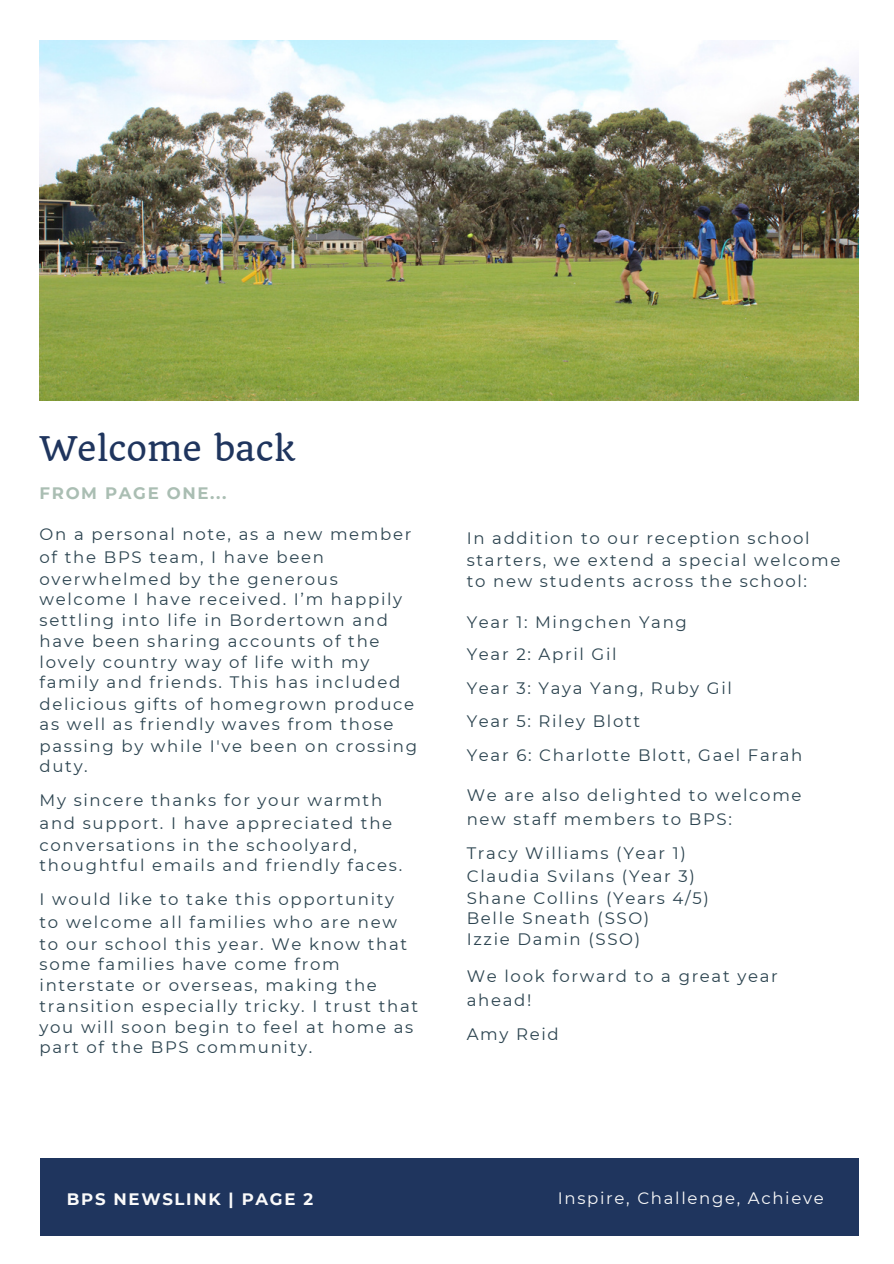
<style>
.page{position:relative;width:894px;height:1264px;background:#fff}
.page>*{position:absolute;margin:0;border:0;box-sizing:border-box;transform-origin:0 0}
.t1{font:33.15px "Quando";color:#1f355e}
.t2{font:16.5px/21.5px "Montserrat";letter-spacing:.1em;color:#2c4450}
.t3{font:16.5px "Montserrat";letter-spacing:.1em;color:#fafafa}
.t4{font:700 16.5px "Montserrat";letter-spacing:.1em;color:#fafafa}
.t5{font:700 16.5px "Montserrat";letter-spacing:.1em;color:#aabeb3}
</style>
<div class="page">
<img style="left:40px;top:40px;width:818px;height:361px">
<div style="left:40px;top:1158px;width:818px;height:78px;background:#1f355e"></div>
<p class="t1" style="left:40px;top:428px;width:257px">Welcome back</p>
<p class="t5" style="left:40px;top:483px;width:188px">FROM PAGE ONE...</p>
<p class="t2" style="left:40px;top:523px;width:373px">On a personal note, as a new member</p>
<p class="t2" style="left:40px;top:546px;width:286px">of the BPS team, I have been</p>
<p class="t2" style="left:40px;top:568px;width:300px">overwhelmed by the generous</p>
<p class="t2" style="left:40px;top:588px;width:364px">welcome I have received. I’m happily</p>
<p class="t2" style="left:40px;top:610px;width:350px">settling into life in Bordertown and</p>
<p class="t2" style="left:40px;top:630px;width:341px">have been sharing accounts of the</p>
<p class="t2" style="left:40px;top:651px;width:331px">lovely country way of life with my</p>
<p class="t2" style="left:40px;top:671px;width:362px">family and friends. This has included</p>
<p class="t2" style="left:40px;top:693px;width:376px">delicious gifts of homegrown produce</p>
<p class="t2" style="left:40px;top:713px;width:355px">as well as friendly waves from those</p>
<p class="t2" style="left:40px;top:734px;width:379px">passing by while I've been on crossing</p>
<p class="t2" style="left:40px;top:755px;width:50px">duty.</p>
<p class="t2" style="left:40px;top:789px;width:344px">My sincere thanks for your warmth</p>
<p class="t2" style="left:40px;top:812px;width:354px">and support. I have appreciated the</p>
<p class="t2" style="left:40px;top:834px;width:319px">conversations in the schoolyard,</p>
<p class="t2" style="left:40px;top:854px;width:364px">thoughtful emails and friendly faces.</p>
<p class="t2" style="left:40px;top:888px;width:356px">I would like to take this opportunity</p>
<p class="t2" style="left:40px;top:911px;width:359px">to welcome all families who are new</p>
<p class="t2" style="left:40px;top:933px;width:369px">to our school this year. We know that</p>
<p class="t2" style="left:40px;top:953px;width:301px">some families have come from</p>
<p class="t2" style="left:40px;top:974px;width:339px">interstate or overseas, making the</p>
<p class="t2" style="left:40px;top:995px;width:380px">transition especially tricky. I trust that</p>
<p class="t2" style="left:40px;top:1016px;width:375px">you will soon begin to feel at home as</p>
<p class="t2" style="left:40px;top:1036px;width:274px">part of the BPS community.</p>
<p class="t2" style="left:466px;top:527px;width:375px">In addition to our reception school starters, we extend a special welcome to new students across the school:</p>
<p class="t2" style="left:466px;top:611px;width:221px">Year 1: Mingchen Yang</p>
<p class="t2" style="left:466px;top:643px;width:151px">Year 2: April Gil</p>
<p class="t2" style="left:466px;top:677px;width:266px">Year 3: Yaya Yang, Ruby Gil</p>
<p class="t2" style="left:466px;top:710px;width:175px">Year 5: Riley Blott</p>
<p class="t2" style="left:466px;top:744px;width:337px">Year 6: Charlotte Blott, Gael Farah</p>
<p class="t2" style="left:466px;top:784px;width:336px">We are also delighted to welcome</p>
<p class="t2" style="left:466px;top:808px;width:266px">new staff members to BPS:</p>
<p class="t2" style="left:466px;top:841px;width:221px">Tracy Williams (Year 1)</p>
<p class="t2" style="left:466px;top:865px;width:230px">Claudia Svilans (Year 3)</p>
<p class="t2" style="left:466px;top:887px;width:243px">Shane Collins (Years 4/5)</p>
<p class="t2" style="left:466px;top:907px;width:184px">Belle Sneath (SSO)</p>
<p class="t2" style="left:466px;top:928px;width:175px">Izzie Damin (SSO)</p>
<p class="t2" style="left:466px;top:965px;width:312px">We look forward to a great year</p>
<p class="t2" style="left:466px;top:989px;width:66px">ahead!</p>
<p class="t2" style="left:466px;top:1023px;width:93px">Amy Reid</p>
<p class="t4" style="left:67px;top:1188px;width:248px">BPS NEWSLINK | PAGE 2</p>
<p class="t3" style="left:557px;top:1188px;width:267px">Inspire, Challenge, Achieve</p>
</div>
